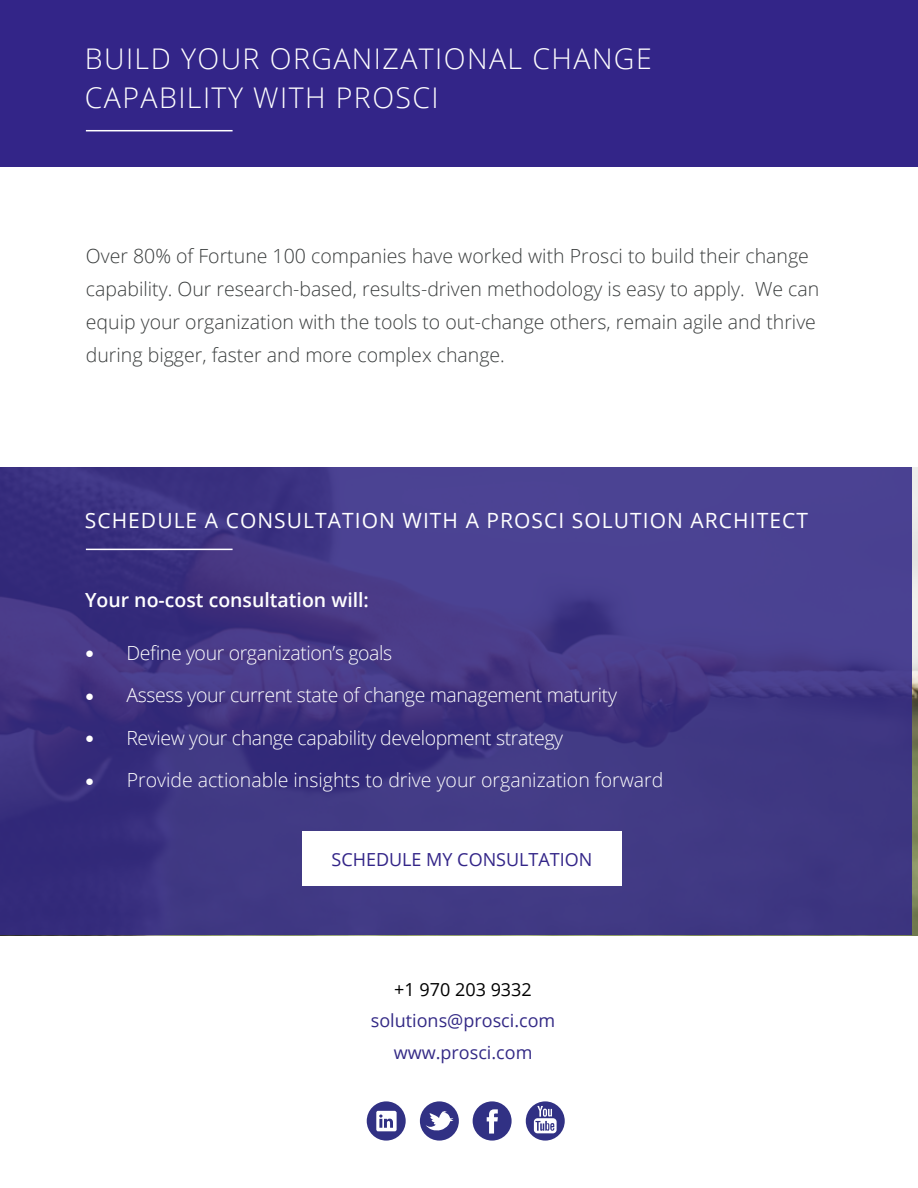
<style>
.page{position:relative;width:918px;height:1188px;background:#fff}
.page>*{position:absolute;margin:0;border:0;box-sizing:border-box;transform-origin:0 0}
.t1{font:300 28.5px/39px "Open Sans";letter-spacing:.05em;color:#fff}
.t2{font:21px "Open Sans";letter-spacing:.05em;color:#fff}
.t3{font:300 19.5px/33px "Open Sans";color:#3a3d3d}
.t4{font:300 19.5px "Open Sans";letter-spacing:-.02em;color:#fff}
.t5{font:300 19.5px "Open Sans";color:#fff}
.t6{font:600 19.5px "Open Sans";color:#fff}
.t7{font:18px/31.5px "Open Sans";color:#342a86;text-align:center}
.t8{font:18px "Open Sans";color:#332588}
.t9{font:18px "Open Sans";color:#000}
.t10{font:15px "Arial";color:#fff}
</style>
<div class="page">
<div style="left:0;top:0;width:918px;height:167px;background:#332588"></div>
<hr style="left:86px;top:130px;width:147px;height:1px;background:#fff">
<svg style="left:0;top:468px;width:912px;height:467px;background:#413785"></svg>
<svg style="left:302px;top:832px;width:320px;height:54px"></svg>
<hr style="left:86px;top:549px;width:147px;height:1px;background:#fff">
<svg style="left:526px;top:1101px;width:39px;height:40px"></svg>
<svg style="left:473px;top:1101px;width:39px;height:40px"></svg>
<svg style="left:420px;top:1101px;width:39px;height:40px"></svg>
<svg style="left:367px;top:1101px;width:39px;height:40px"></svg>
<h1 class="t1" style="left:85px;top:38px;width:568px">BUILD YOUR ORGANIZATIONAL CHANGE<br>CAPABILITY WITH PROSCI</h1>
<p class="t3" style="left:755px;top:239px;width:66px;text-indent:-669px">Over 80% of Fortune 100 companies have worked with Prosci to build their change<br>We can</p>
<p class="t3" style="left:86px;top:272px;width:732px">capability. Our research-based, results-driven methodology is easy to apply.<br>equip your organization with the tools to out-change others, remain agile and thrive during bigger, faster and more complex change.</p>
<p class="t2" style="left:85px;top:506px;width:725px">SCHEDULE A CONSULTATION WITH A PROSCI SOLUTION ARCHITECT</p>
<p class="t6" style="left:85px;top:586px;width:286px">Your no-cost consultation will:</p>
<p class="t4" style="left:126px;top:640px;width:267px">Define your organizations’ goals</p>
<p class="t10" style="left:85px;top:643px;width:11px">●</p>
<p class="t10" style="left:85px;top:685px;width:11px">●</p>
<p class="t4" style="left:126px;top:682px;width:492px">Assess your current state of change management maturity</p>
<p class="t10" style="left:85px;top:728px;width:11px">●</p>
<p class="t4" style="left:126px;top:724px;width:438px">Review your change capability development strategy</p>
<p class="t10" style="left:85px;top:770px;width:11px">●</p>
<p class="t5" style="left:127px;top:767px;width:538px">Provide actionable insights to drive your organization forward</p>
<p class="t8" style="left:332px;top:847px;width:262px">SCHEDULE MY CONSULTATION</p>
<p class="t9" style="left:394px;top:977px;width:139px">+1 970 203 9332</p>
<p class="t7" style="left:371px;top:1005px;width:186px">solutions@prosci.com www.prosci.com</p>
</div>
